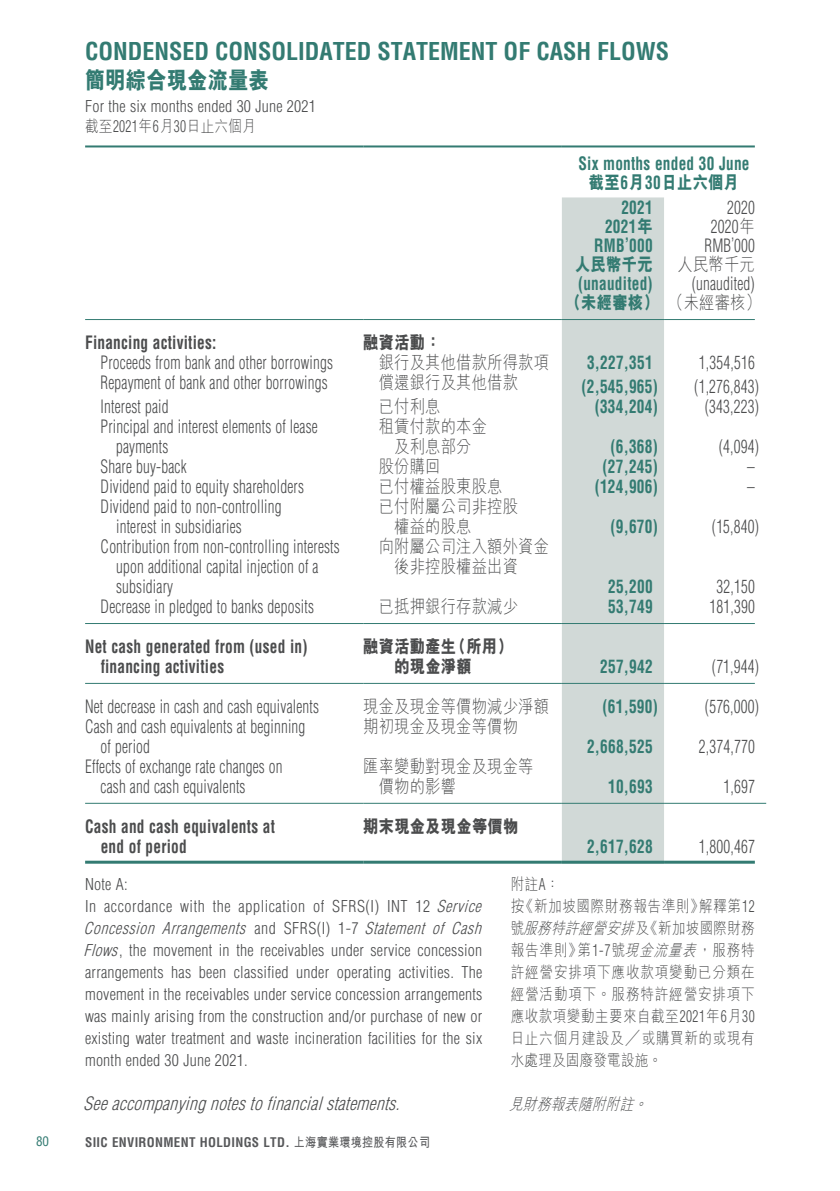
<style>
.page{position:relative;width:840px;height:1191px;background:#fff}
.page>*{position:absolute;margin:0;border:0;box-sizing:border-box;transform-origin:0 0}
.t1{font:700 condensed 24px "Helvetica LT Std";color:#337b72}
.t2{font:800 24px "M Hei HK";color:#337b72;scale:.85 1}
.t3{font:300 condensed 18px/20px "Helvetica LT Std";letter-spacing:.01em;color:#4b4c4d;scale:.85 1}
.t4{font:700 condensed 18px "Helvetica LT Std";letter-spacing:.015em;color:#337b72;scale:.85 1}
.t5{font:300 18px/20px "M Hei HK";letter-spacing:.01em;color:#4b4c4d;scale:.85 1}
.t6{font:700 condensed 18px/20px "Helvetica LT Std";letter-spacing:.015em;color:#4b4c4d;scale:.85 1}
.t7{font:italic 300 condensed 18px "Helvetica LT Std";color:#4b4c4d}
.t8{font:800 18px/20px "M Hei HK";letter-spacing:.015em;color:#4b4c4d;text-align:center;scale:.85 1}
.t9{font:800 18px "M Hei HK";letter-spacing:.015em;color:#337b72;scale:.85 1}
.t10{font:300 condensed 16px/22px "Helvetica LT Std";letter-spacing:.01em;color:#4b4c4d}
.t11{font:300 16px/22px "M Hei HK";letter-spacing:.04em;color:#4b4c4d;scale:.85 1}
.t12{font:italic 300 16px "M Hei HK";color:#4b4c4d;scale:.85 1}
.t13{font:700 condensed 13px "Helvetica LT Std";letter-spacing:.025em;color:#57585a}
.t14{font:condensed 13px "Helvetica LT Std";color:#337b72}
.s1{font-family:"Helvetica LT Std";font-stretch:condensed}
.s2{font-family:"Helvetica LT Std";font-weight:700;font-stretch:condensed}
.s3{font-family:"M Hei HK";font-weight:800;font-stretch:normal}
.s4{font-family:"M Hei HK";font-stretch:normal}
.s5{font-weight:300;color:#4b4c4d}
.s6{font-style:italic}
</style>
<div class="page">
<div style="left:561px;top:197px;width:102px;height:663px;background:#d1d9d7"></div>
<hr style="left:85px;top:145px;width:278px;height:2px;background:#337b72">
<hr style="left:363px;top:145px;width:198px;height:2px;background:#337b72">
<hr style="left:561px;top:145px;width:193px;height:2px;background:#337b72">
<hr style="left:85px;top:319px;width:278px;height:1px;background:#337b72">
<hr style="left:363px;top:319px;width:198px;height:1px;background:#337b72">
<hr style="left:561px;top:319px;width:102px;height:1px;background:#337b72">
<hr style="left:663px;top:319px;width:91px;height:1px;background:#337b72">
<hr style="left:85px;top:623px;width:278px;height:1px;background:#337b72">
<hr style="left:363px;top:623px;width:198px;height:1px;background:#337b72">
<hr style="left:561px;top:623px;width:102px;height:1px;background:#337b72">
<hr style="left:663px;top:623px;width:91px;height:1px;background:#337b72">
<hr style="left:85px;top:683px;width:278px;height:1px;background:#337b72">
<hr style="left:363px;top:683px;width:198px;height:1px;background:#337b72">
<hr style="left:561px;top:683px;width:102px;height:1px;background:#337b72">
<hr style="left:663px;top:683px;width:91px;height:1px;background:#337b72">
<hr style="left:85px;top:803px;width:278px;height:1px;background:#337b72">
<hr style="left:363px;top:803px;width:198px;height:1px;background:#337b72">
<hr style="left:561px;top:803px;width:102px;height:1px;background:#337b72">
<hr style="left:663px;top:803px;width:102px;height:1px;background:#337b72">
<hr style="left:85px;top:860px;width:278px;height:3px;background:#337b72">
<hr style="left:363px;top:860px;width:198px;height:3px;background:#337b72">
<hr style="left:561px;top:860px;width:102px;height:3px;background:#337b72">
<hr style="left:663px;top:860px;width:91px;height:3px;background:#337b72">
<h1 class="t1" style="left:85px;top:36px;width:585px">CONDENSED CONSOLIDATED STATEMENT OF CASH FLOWS</h1>
<h1 class="t2" style="left:85px;top:68px;width:218px">簡明綜合現金流量表</h1>
<p class="t10" style="left:85px;top:95px;width:232px">For the six months ended 30 June 2021</p>
<p class="t11" style="left:85px;top:115px;width:202px">截至<span class="s1">2021</span>年<span class="s1">6</span>月<span class="s1">30</span>日止六個月</p>
<p class="t4" style="left:578px;top:152px;width:203px">Six months ended 30 June</p>
<p class="t9" style="left:588px;top:173px;width:178px">截至<span class="s2">6</span>月<span class="s2">30</span>日止六個月</p>
<p class="t4" style="left:621px;top:196px;width:38px">2021</p>
<p class="t3" style="left:726px;top:198px;width:34px">2020</p>
<p class="t4" style="left:604px;top:215px;width:57px">2021<span class="s3">年</span></p>
<p class="t3" style="left:710px;top:217px;width:53px">2020<span class="s4">年</span></p>
<p class="t4" style="left:594px;top:234px;width:70px">RMB’000</p>
<p class="t3" style="left:704px;top:236px;width:61px">RMB’000</p>
<p class="t9" style="left:575px;top:255px;width:93px">人民幣千元</p>
<p class="t5" style="left:677px;top:254px;width:92px">人民幣千元</p>
<p class="t4" style="left:577px;top:272px;width:89px">(unaudited)</p>
<p class="t3" style="left:691px;top:274px;width:76px">(unaudited)</p>
<p class="t9" style="left:565px;top:294px;width:231px">（未經審核） <span class="s5">（未經審核）</span></p>
<p class="t6" style="left:85px;top:332px;width:156px">Financing activities:</p>
<p class="t8" style="left:363px;top:332px;width:93px">融資活動：</p>
<p class="t3" style="left:101px;top:352px;width:275px">Proceeds from bank and other borrowings</p>
<p class="t5" style="left:378px;top:352px;width:202px">銀行及其他借款所得款項</p>
<p class="t4" style="left:586px;top:351px;width:79px">3,227,351</p>
<p class="t3" style="left:698px;top:352px;width:67px">1,354,516</p>
<p class="t3" style="left:101px;top:372px;width:268px">Repayment of bank and other borrowings</p>
<p class="t5" style="left:378px;top:372px;width:165px">償還銀行及其他借款</p>
<p class="t4" style="left:581px;top:375px;width:91px">(2,545,965)</p>
<p class="t3" style="left:694px;top:376px;width:78px">(1,276,843)</p>
<p class="t3" style="left:101px;top:396px;width:81px">Interest paid</p>
<p class="t5" style="left:378px;top:396px;width:74px">已付利息</p>
<p class="t4" style="left:594px;top:395px;width:76px">(334,204)</p>
<p class="t3" style="left:704px;top:396px;width:65px">(343,223)</p>
<p class="t3" style="left:116px;top:416px;width:239px;text-indent:-15px">Principal and interest elements of lease payments</p>
<p class="t5" style="left:378px;top:416px;width:129px;text-align:center">租賃付款的本金及利息部分</p>
<p class="t4" style="left:610px;top:435px;width:57px">(6,368)</p>
<p class="t3" style="left:718px;top:436px;width:49px">(4,094)</p>
<p class="t3" style="left:101px;top:456px;width:103px">Share buy-back</p>
<p class="t5" style="left:378px;top:456px;width:74px">股份購回</p>
<p class="t4" style="left:602px;top:455px;width:66px">(27,245)</p>
<p class="t3" style="left:746px;top:456px;width:11px">–</p>
<p class="t3" style="left:101px;top:476px;width:241px">Dividend paid to equity shareholders</p>
<p class="t5" style="left:378px;top:476px;width:147px">已付權益股東股息</p>
<p class="t4" style="left:594px;top:475px;width:76px">(124,906)</p>
<p class="t3" style="left:746px;top:476px;width:11px">–</p>
<p class="t3" style="left:116px;top:496px;width:196px;text-indent:-15px">Dividend paid to non-controlling interest in subsidiaries</p>
<p class="t5" style="left:394px;top:496px;width:147px;text-indent:-15px">已付附屬公司非控股權益的股息</p>
<p class="t4" style="left:610px;top:515px;width:57px">(9,670)</p>
<p class="t3" style="left:711px;top:516px;width:57px">(15,840)</p>
<p class="t3" style="left:116px;top:536px;width:264px;text-indent:-15px">Contribution from non-controlling interests upon additional capital injection of a subsidiary</p>
<p class="t5" style="left:394px;top:536px;width:183px;text-indent:-15px">向附屬公司注入額外資金後非控股權益出資</p>
<p class="t4" style="left:607px;top:575px;width:54px">25,200</p>
<p class="t3" style="left:716px;top:576px;width:47px">32,150</p>
<p class="t3" style="left:101px;top:596px;width:252px">Decrease in pledged to banks deposits</p>
<p class="t5" style="left:378px;top:596px;width:165px">已抵押銀行存款減少</p>
<p class="t4" style="left:607px;top:595px;width:54px">53,749</p>
<p class="t3" style="left:709px;top:596px;width:55px">181,390</p>
<p class="t6" style="left:101px;top:636px;width:245px;text-indent:-16px">Net cash generated from (used in) financing activities</p>
<p class="t8" style="left:363px;top:636px;width:177px">融資活動產生（所用）的現金淨額</p>
<p class="t4" style="left:600px;top:655px;width:63px">257,942</p>
<p class="t3" style="left:711px;top:656px;width:57px">(71,944)</p>
<p class="t3" style="left:85px;top:696px;width:276px">Net decrease in cash and cash equivalents</p>
<p class="t5" style="left:363px;top:696px;width:220px">現金及現金等價物減少淨額</p>
<p class="t4" style="left:602px;top:695px;width:66px">(61,590)</p>
<p class="t3" style="left:704px;top:696px;width:65px">(576,000)</p>
<p class="t3" style="left:101px;top:716px;width:242px;text-indent:-15px">Cash and cash equivalents at beginning of period</p>
<p class="t5" style="left:363px;top:716px;width:183px">期初現金及現金等價物</p>
<p class="t4" style="left:586px;top:735px;width:79px">2,668,525</p>
<p class="t3" style="left:698px;top:736px;width:67px">2,374,770</p>
<p class="t3" style="left:101px;top:756px;width:216px;text-indent:-15px">Effects of exchange rate changes on cash and cash equivalents</p>
<p class="t5" style="left:378px;top:756px;width:183px;text-indent:-15px">匯率變動對現金及現金等價物的影響</p>
<p class="t4" style="left:607px;top:775px;width:54px">10,693</p>
<p class="t3" style="left:723px;top:776px;width:38px">1,697</p>
<p class="t6" style="left:101px;top:816px;width:206px;text-indent:-16px">Cash and cash equivalents at end of period</p>
<p class="t8" style="left:363px;top:816px;width:184px">期末現金及現金等價物</p>
<p class="t4" style="left:586px;top:835px;width:79px">2,617,628</p>
<p class="t3" style="left:698px;top:836px;width:67px">1,800,467</p>
<p class="t10" style="left:83px;top:873px;width:404px">Note A:<br>In accordance with the application of SFRS(I) INT 12 <span class="s6">Service Concession Arrangements</span> a n d S F R S ( I ) 1 - 7 <span class="s6">Statement of Cash Flows</span>, the movement in the receivables under service concession arrangements has been classified under operating activities. The movement in the receivables under service concession arrangements was mainly arising from the construction and/or purchase of new or existing water treatment and waste incineration facilities for the six month ended 30 June 2021.</p>
<p class="t7" style="left:83px;top:1092px;width:323px">Seeaccompanyingnotestofinancialstatements.</p>
<p class="t14" style="left:36px;top:1133px;width:14px">80</p>
<p class="t13" style="left:85px;top:1134px;width:346px">SIIC ENVIRONMENT HOLDINGS LTD. <span class="s4">上海實業環境控股有限公司</span></p>
<p class="t11" style="left:510px;top:873px;width:288px">附註<span class="s1">A</span>：<br>按《新加坡國際財務報告準則》解釋第<span class="s1">12</span>號<span class="s6">服務特許經營安排</span>及《新加坡國際財務報告準則》第<span class="s1">1-7</span>號<span class="s6">現金流量表</span>，服務特許經營安排項下應收款項變動已分類在經營活動項下。服務特許經營安排項下應收款項變動主要來自截至<span class="s1">2021</span>年<span class="s1">6</span>月<span class="s1">30</span>日止六個月建設及╱或購買新的或現有水處理及固廢發電設施。</p>
<p class="t12" style="left:509px;top:1096px;width:168px">見財務報表隨附附註。</p>
</div>
